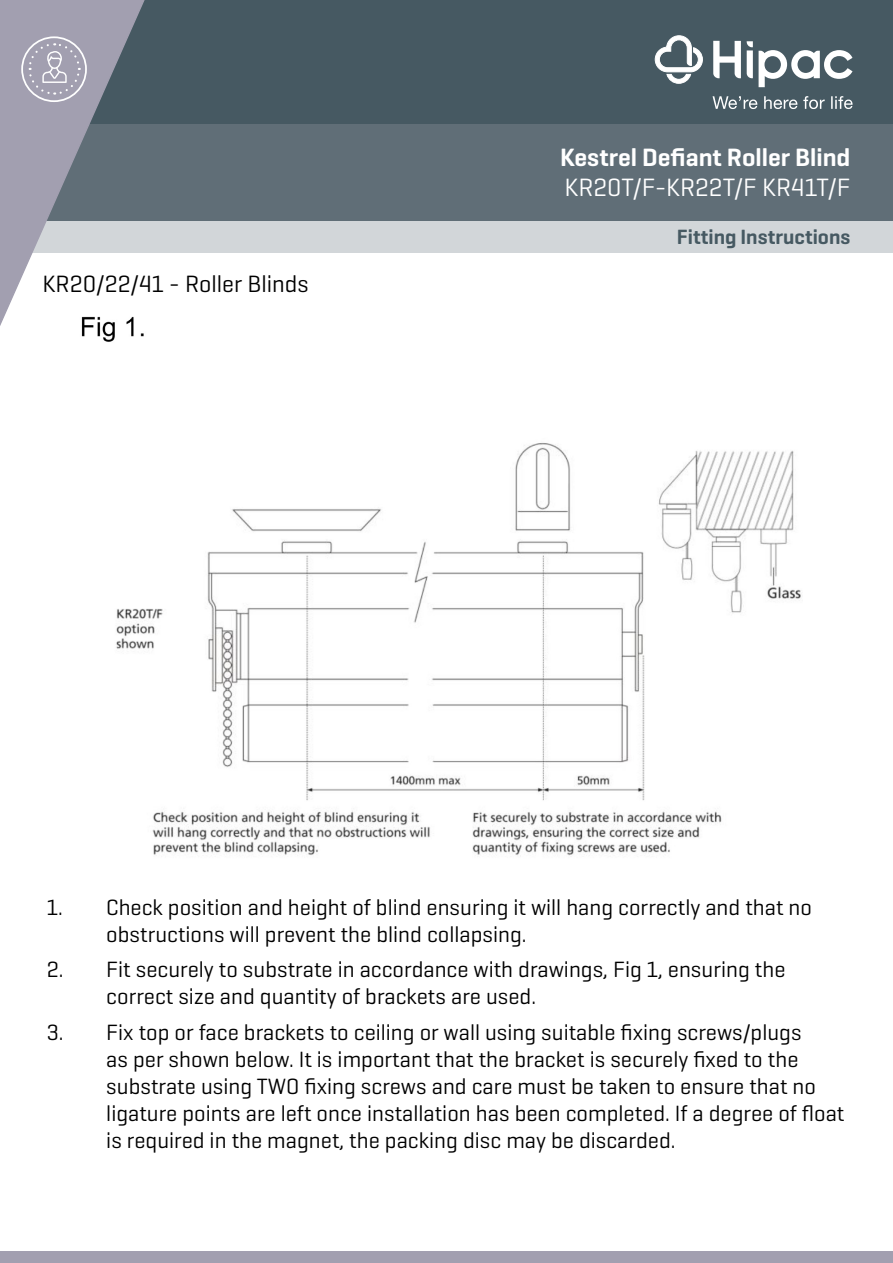
<style>
.page{position:relative;width:893px;height:1263px;background:#fff}
.page>*{position:absolute;margin:0;border:0;box-sizing:border-box;transform-origin:0 0}
.t1{font:600 25.5px "Geogrotesque";color:#fff}
.t2{font:25.5px "Geogrotesque";color:#fff}
.General_Paragraph{font:24px "Geogrotesque";color:#000}
.t3{font:22.5px/27px "Geogrotesque";color:#000}
.t4{font:600 21px "Geogrotesque";color:#465962}
</style>
<div class="page">
<div style="left:0;top:108px;width:893px;height:115px;background:#606e77"></div>
<div style="left:0;top:221px;width:893px;height:32px;background:#d2d6d9"></div>
<div style="left:0;top:0;width:893px;height:123px;background:#465962"></div>
<svg style="left:654px;top:35px;width:49px;height:49px"></svg>
<svg style="left:713px;top:96px;width:140px;height:13px"></svg>
<svg style="left:759px;top:50px;width:93px;height:37px"></svg>
<svg style="left:747px;top:41px;width:6px;height:37px"></svg>
<svg style="left:713px;top:41px;width:28px;height:37px"></svg>
<div style="left:0;top:1251px;width:893px;height:12px;background:#a29fb0"></div>
<svg style="left:0;top:0;width:168px;height:326px"></svg>
<div style="left:21px;top:36px;width:66px;height:66px;border:2px solid #fff;border-radius:50%"></div>
<svg style="left:27px;top:42px;width:54px;height:54px"></svg>
<img style="left:79px;top:313px;width:722px;height:543px">
<p class="General_Paragraph" style="left:43px;top:269px;width:268px">KR20/22/41 - Roller Blinds</p>
<p class="t1" style="left:560px;top:141px;width:292px">Kestrel Defiant Roller Blind</p>
<p class="t2" style="left:564px;top:172px;width:287px">KR20T/F-KR22T/F KR41T/F</p>
<p class="t4" style="left:677px;top:223px;width:175px">Fitting Instructions</p>
<p class="t3" style="left:106px;top:893px;width:707px;text-indent:-60px">1. Check position and height of blind ensuring it will hang correctly and that no obstructions will prevent the blind collapsing.</p>
<p class="t3" style="left:106px;top:955px;width:681px;text-indent:-60px">2. Fit securely to substrate in accordance with drawings, Fig 1, ensuring the correct size and quantity of brackets are used.</p>
<p class="t3" style="left:106px;top:1018px;width:740px;text-indent:-60px">3. Fix top or face brackets to ceiling or wall using suitable fixing screws/plugs<br>as per shown below. It is important that the bracket is securely fixed to the substrate using TWO fixing screws and care must be taken to ensure that no ligature points are left once installation has been completed. If a degree of float is required in the magnet, the packing disc may be discarded.</p>
</div>
